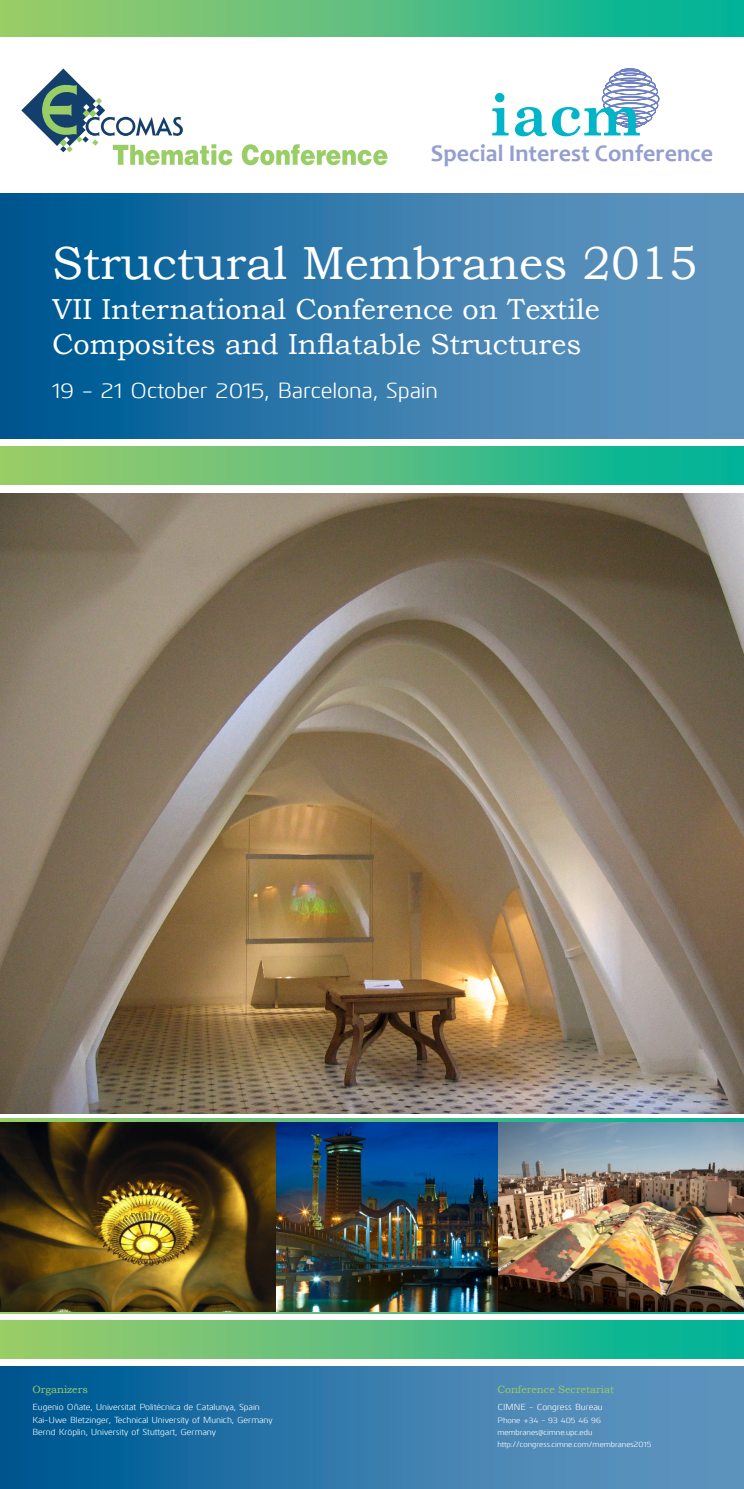
<style>
.page{position:relative;width:744px;height:1489px;background:#fff}
.page>*{position:absolute;margin:0;border:0;box-sizing:border-box;transform-origin:0 0}
.t1{font:46.38px "Bookman Old Style";color:#fff}
.t2{font:28.88px/35px "Bookman Old Style";color:#fff}
.t3{font:700 23.89px "Candara";color:#949fcf}
.t4{font:21.88px "Kuro";color:#fff}
.tit{font:10.5px "Bookman Old Style";color:#99cd65}
.txt{font:8.75px "Kuro";color:#fff}
.txt-2{font:7.88px "Kuro";color:#fff}
</style>
<div class="page">
<div style="left:0;top:1320px;width:743px;height:38px;background:linear-gradient(to right,#a6cc67,#00b29a)"></div>
<svg style="left:0;top:1113px;width:743px;height:1px"></svg>
<svg style="left:0;top:1311px;width:743px;height:2px"></svg>
<svg style="left:0;top:1118px;width:743px;height:4px;background:#51be80"></svg>
<div style="left:0;top:1365px;width:743px;height:123px;background:linear-gradient(to right,#005993,#6b9bc4)"></div>
<div style="left:0;top:0;width:743px;height:37px;background:linear-gradient(to right,#a6cc67,#00b29a)"></div>
<svg style="left:242px;top:144px;width:145px;height:21px"></svg>
<svg style="left:21px;top:69px;width:211px;height:96px"></svg>
<svg style="left:492px;top:93px;width:16px;height:42px"></svg>
<svg style="left:514px;top:68px;width:145px;height:68px"></svg>
<div style="left:0;top:194px;width:743px;height:245px;background:linear-gradient(to right,#005993,#6b9bc4)"></div>
<div style="left:0;top:446px;width:743px;height:38px;background:linear-gradient(to right,#a6cc67,#00b29a)"></div>
<img style="left:303px;top:1122px;width:440px;height:189px">
<img style="left:0;top:1122px;width:303px;height:189px">
<img style="left:0;top:494px;width:743px;height:619px">
<p class="t3" style="left:431px;top:138px;width:283px">Special Interest Conference</p>
<p class="t1" style="left:52px;top:237px;width:646px">Structural Membranes 2015</p>
<p class="t2" style="left:52px;top:292px;width:549px">VII International Conference on Textile<br>Composites and Inflatable Structures</p>
<p class="t4" style="left:52px;top:374px;width:387px">19 - 21 October 2015, Barcelona, Spain</p>
<p class="tit" style="left:32px;top:1383px;width:57px">Organizers</p>
<p class="txt" style="left:32px;top:1400px;width:229px">Eugenio Oñate, Universitat Politècnica de Catalunya, Spain</p>
<p class="txt" style="left:32px;top:1412px;width:242px">Kai-Uwe Bletzinger, Technical University of Munich, Germany</p>
<p class="txt" style="left:32px;top:1425px;width:185px">Bernd Kröplin, University of Stuttgart, Germany</p>
<p class="tit" style="left:497px;top:1383px;width:118px">Conference Secretariat</p>
<p class="txt" style="left:497px;top:1400px;width:107px">CIMNE - Congress Bureau</p>
<p class="txt-2" style="left:497px;top:1413px;width:105px">Phone +34 - 93 405 46 96</p>
<p class="txt-2" style="left:497px;top:1426px;width:96px">membranes@cimne.upc.edu</p>
<p class="txt-2" style="left:497px;top:1438px;width:155px">http://congress.cimne.com/membranes2015</p>
</div>
